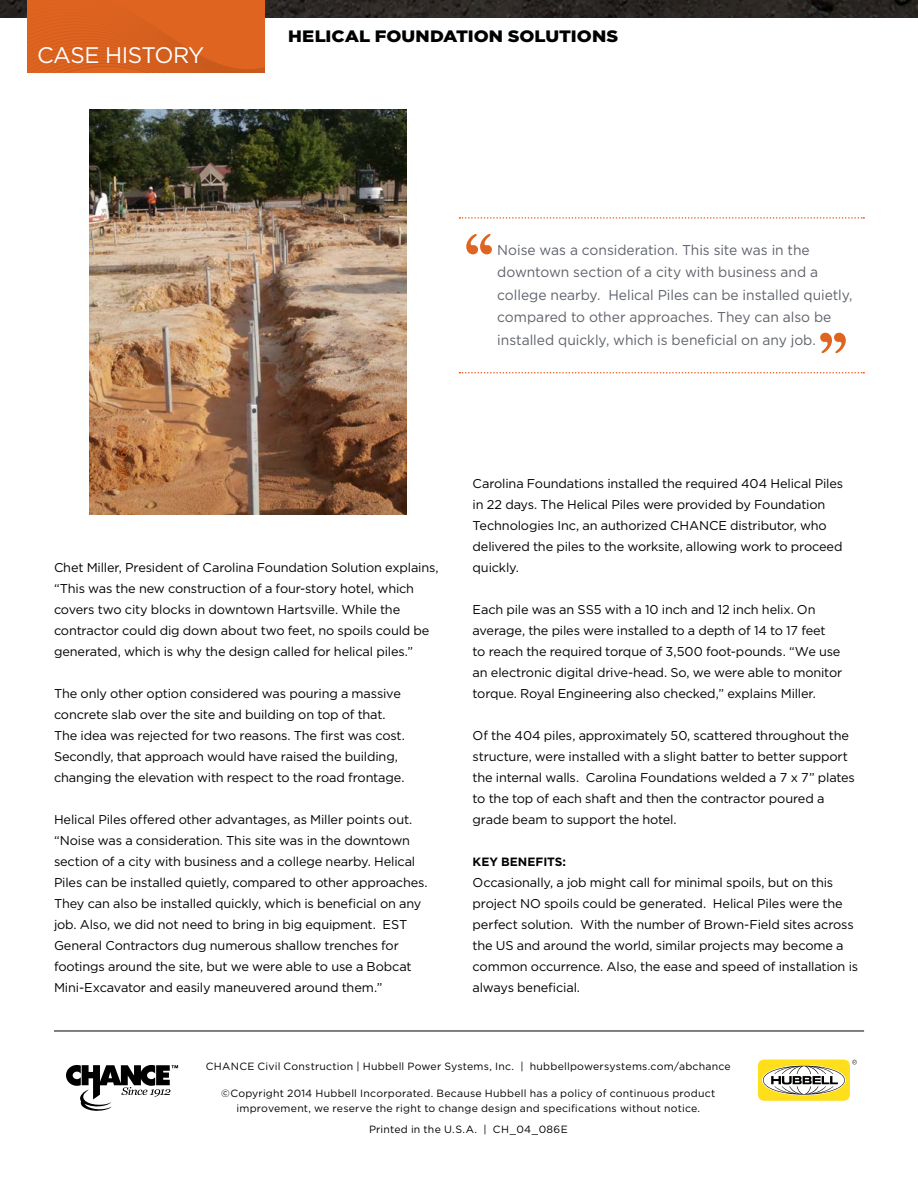
<style>
.page{position:relative;width:918px;height:1188px;background:#fff}
.page>*{position:absolute;margin:0;border:0;box-sizing:border-box;transform-origin:0 0}
.t1{font:22.5px "Gotham";letter-spacing:-.025em;color:#fff}
.t2{font:900 16.5px "Gotham";color:#000;scale:1.1 1}
.t3{font:14.25px/22.5px "Gotham";color:#5f636a}
.t4{font:12.75px/21px "Gotham";letter-spacing:-.01em;color:#000}
.t5{font:700 12px "Gotham";color:#000}
.t6{font:10.5px/15px "Gotham";letter-spacing:.02em;color:#000;text-align:center}
</style>
<div class="page">
<img style="left:0;top:0;width:918px;height:17px">
<hr style="left:54px;top:1031px;width:810px;height:1px;background:#000">
<div style="left:758px;top:1060px;width:92px;height:41px;background:#ffdf1c;border-radius:7px"></div>
<svg style="left:763px;top:1066px;width:82px;height:29px;background:#c3be9d"></svg>
<svg style="left:852px;top:1060px;width:5px;height:4px"></svg>
<svg style="left:66px;top:1065px;width:112px;height:46px"></svg>
<svg style="left:27px;top:0;width:237px;height:73px;background:#da611f"></svg>
<svg style="left:466px;top:234px;width:26px;height:20px"></svg>
<svg style="left:820px;top:333px;width:26px;height:20px"></svg>
<svg style="left:459px;top:372px;width:405px;height:2px"></svg>
<svg style="left:459px;top:217px;width:405px;height:2px"></svg>
<img style="left:90px;top:109px;width:316px;height:405px">
<h1 class="t1" style="left:37px;top:43px;width:169px">CASE HISTORY</h1>
<p class="t2" style="left:288px;top:26px;width:302px">HELICAL FOUNDATION SOLUTIONS</p>
<p class="t3" style="left:497px;top:238px;width:357px">Noise was a consideration. This site was in the downtown section of a city with business and a college nearby. Helical Piles can be installed quietly, compared to other approaches. They can also be installed quickly, which is beneficial on any job.</p>
<p class="t4" style="left:54px;top:557px;width:386px">Chet Miller, President of Carolina Foundation Solution explains, “This was the new construction of a four-story hotel, which covers two city blocks in downtown Hartsville. While the contractor could dig down about two feet, no spoils could be generated, which is why the design called for helical piles.”</p>
<p class="t4" style="left:54px;top:683px;width:352px">The only other option considered was pouring a massive concrete slab over the site and building on top of that.<br>The idea was rejected for two reasons. The first was cost.<br>Secondly, that approach would have raised the building, changing the elevation with respect to the road frontage.</p>
<p class="t4" style="left:54px;top:809px;width:375px">Helical Piles offered other advantages, as Miller points out. “Noise was a consideration. This site was in the downtown section of a city with business and a college nearby. Helical Piles can be installed quietly, compared to other approaches.<br>They can also be installed quickly, which is beneficial on any job. Also, we did not need to bring in big equipment. EST General Contractors dug numerous shallow trenches for footings around the site, but we were able to use a Bobcat Mini-Excavator and easily maneuvered around them.”</p>
<p class="t4" style="left:473px;top:473px;width:372px">Carolina Foundations installed the required 404 Helical Piles in 22 days. The Helical Piles were provided by Foundation Technologies Inc, an authorized CHANCE distributor, who delivered the piles to the worksite, allowing work to proceed quickly.</p>
<p class="t4" style="left:473px;top:599px;width:371px">Each pile was an SS5 with a 10 inch and 12 inch helix. On average, the piles were installed to a depth of 14 to 17 feet<br>to reach the required torque of 3,500 foot-pounds. “We use an electronic digital drive-head. So, we were able to monitor torque. Royal Engineering also checked,” explains Miller.</p>
<p class="t4" style="left:473px;top:725px;width:384px">Of the 404 piles, approximately 50, scattered throughout the structure, were installed with a slight batter to better support the internal walls. Carolina Foundations welded a 7 x 7” plates to the top of each shaft and then the contractor poured a grade beam to support the hotel.</p>
<p class="t5" style="left:473px;top:855px;width:95px">KEY BENEFITS:</p>
<p class="t4" style="left:473px;top:872px;width:387px">Occasionally, a job might call for minimal spoils, but on this project NO spoils could be generated. Helical Piles were the perfect solution. With the number of Brown-Field sites across the US and around the world, similar projects may become a common occurrence. Also, the ease and speed of installation is always beneficial.</p>
<p class="t6" style="left:206px;top:1059px;width:526px">CHANCE Civil Construction | Hubbell Power Systems, Inc. | hubbellpowersystems.com/abchance</p>
<p class="t6" style="left:221px;top:1086px;width:496px">©Copyright 2014 Hubbell Incorporated. Because Hubbell has a policy of continuous product improvement, we reserve the right to change design and specifications without notice.</p>
<p class="t6" style="left:369px;top:1122px;width:200px">Printed in the U.S.A. | CH_04_086E</p>
</div>
